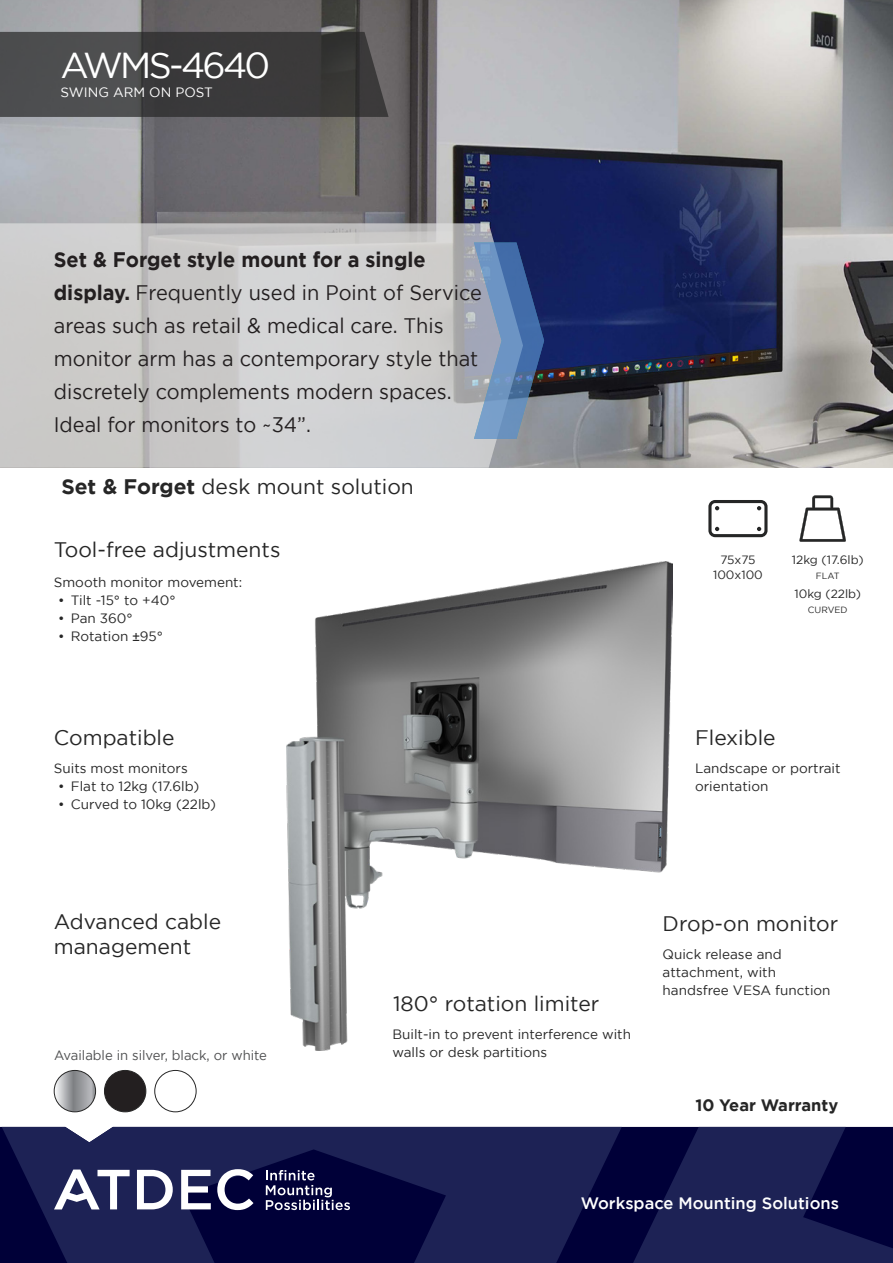
<style>
.page{position:relative;width:893px;height:1263px;background:#fff}
.page>*{position:absolute;margin:0;border:0;box-sizing:border-box;transform-origin:0 0}
.t1{font:36px "Gotham";letter-spacing:-.075em;color:#fff}
.t2{font:21px/33px "Gotham";color:#231f20;scale:.95 1}
.t3{font:21px/25.2px "Gotham";color:#262626}
.t4{font:500 16.5px "Gotham";color:#fff}
.t5{font:700 16.5px "Gotham";color:#262626}
.t6{font:13.5px/18px "Gotham";color:#262626}
.t7{font:13.5px "Gotham";color:#4e4f50}
.t8{font:13.5px "Gotham";color:#fff}
.t9{font:12px "Gotham";color:#262626}
.t10{font:9px "Gotham";color:#262626}
.s1{font-weight:700}
.s2{font-family:"Arial"}
</style>
<div class="page">
<img style="left:287px;top:561px;width:385px;height:490px">
<img style="left:0;top:0;width:893px;height:468px">
<svg style="left:0;top:32px;width:389px;height:85px;background:#424242"></svg>
<svg style="left:708px;top:500px;width:59px;height:37px"></svg>
<svg style="left:799px;top:495px;width:47px;height:47px"></svg>
<svg style="left:2px;top:1127px;width:620px;height:136px;background:#14174b"></svg>
<svg style="left:633px;top:1127px;width:260px;height:136px;background:#13164b"></svg>
<svg style="left:266px;top:1170px;width:84px;height:40px;background:#393964"></svg>
<svg style="left:54px;top:1169px;width:76px;height:40px"></svg>
<svg style="left:137px;top:1170px;width:36px;height:39px"></svg>
<svg style="left:181px;top:1170px;width:30px;height:39px"></svg>
<svg style="left:217px;top:1169px;width:36px;height:41px"></svg>
<svg style="left:0;top:223px;width:523px;height:245px;background:#c9c9ca"></svg>
<svg style="left:474px;top:242px;width:70px;height:197px;background:#6580a8"></svg>
<svg style="left:54px;top:1070px;width:42px;height:42px"></svg>
<div style="left:54px;top:1070px;width:42px;height:42px;border:1px solid #262626;border-radius:50%"></div>
<div style="left:104px;top:1070px;width:42px;height:42px;background:#231f20;border-radius:50%"></div>
<div style="left:104px;top:1070px;width:42px;height:42px;border:1px solid #262626;border-radius:50%"></div>
<div style="left:155px;top:1070px;width:41px;height:42px;border:1px solid #262626;border-radius:50%"></div>
<p class="t1" style="left:61px;top:45px;width:211px">AWMS-4640</p>
<p class="t8" style="left:61px;top:85px;width:154px">SWING ARM ON POST</p>
<p class="t2" style="left:54px;top:242px;width:452px"><span class="s1">Set &amp; Forget style mount for a single display.</span> Frequently used in Point of Service areas such as retail &amp; medical care. This monitor arm has a contemporary style that discretely complements modern spaces.<br>Ideal for monitors to ~34”.</p>
<p class="t3" style="left:61px;top:473px;width:354px"><span class="s1">Set &amp; Forget</span> desk mount solution</p>
<p class="t3" style="left:54px;top:537px;width:228px">Tool-free adjustments</p>
<p class="t6" style="left:54px;top:573px;width:190px">Smooth monitor movement:</p>
<p class="t6" style="left:58px;top:591px;width:119px">• Tilt -15° to +40°</p>
<p class="t6" style="left:58px;top:609px;width:76px">• Pan 360°</p>
<p class="t6" style="left:58px;top:627px;width:106px">• Rotation <span class="s2">±</span>95°</p>
<p class="t3" style="left:54px;top:725px;width:122px">Compatible</p>
<p class="t6" style="left:54px;top:759px;width:135px">Suits most monitors</p>
<p class="t6" style="left:58px;top:777px;width:143px">• Flat to 12kg (17.6lb)</p>
<p class="t6" style="left:58px;top:795px;width:159px">• Curved to 10kg (22lb)</p>
<p class="t9" style="left:720px;top:553px;width:37px">75x75</p>
<p class="t9" style="left:713px;top:568px;width:51px">100x100</p>
<p class="t9" style="left:792px;top:553px;width:73px">12kg (17.6lb)</p>
<p class="t10" style="left:816px;top:570px;width:25px">FLAT</p>
<p class="t9" style="left:794px;top:587px;width:68px">10kg (22lb)</p>
<p class="t10" style="left:808px;top:605px;width:41px">CURVED</p>
<p class="t3" style="left:695px;top:725px;width:82px">Flexible</p>
<p class="t6" style="left:695px;top:759px;width:147px">Landscape or portrait orientation</p>
<p class="t3" style="left:54px;top:908px;width:169px">Advanced cable management</p>
<p class="t7" style="left:54px;top:1048px;width:215px">Available in silver, black, or white</p>
<p class="t3" style="left:393px;top:991px;width:208px">180° rotation limiter</p>
<p class="t6" style="left:392px;top:1025px;width:240px">Built-in to prevent interference with walls or desk partitions</p>
<p class="t3" style="left:663px;top:911px;width:177px">Drop-on monitor</p>
<p class="t6" style="left:663px;top:945px;width:169px">Quick release and attachment, with handsfree VESA function</p>
<p class="t5" style="left:695px;top:1094px;width:144px">10 Year Warranty</p>
<p class="t4" style="left:581px;top:1194px;width:260px">Workspace Mounting Solutions</p>
</div>
